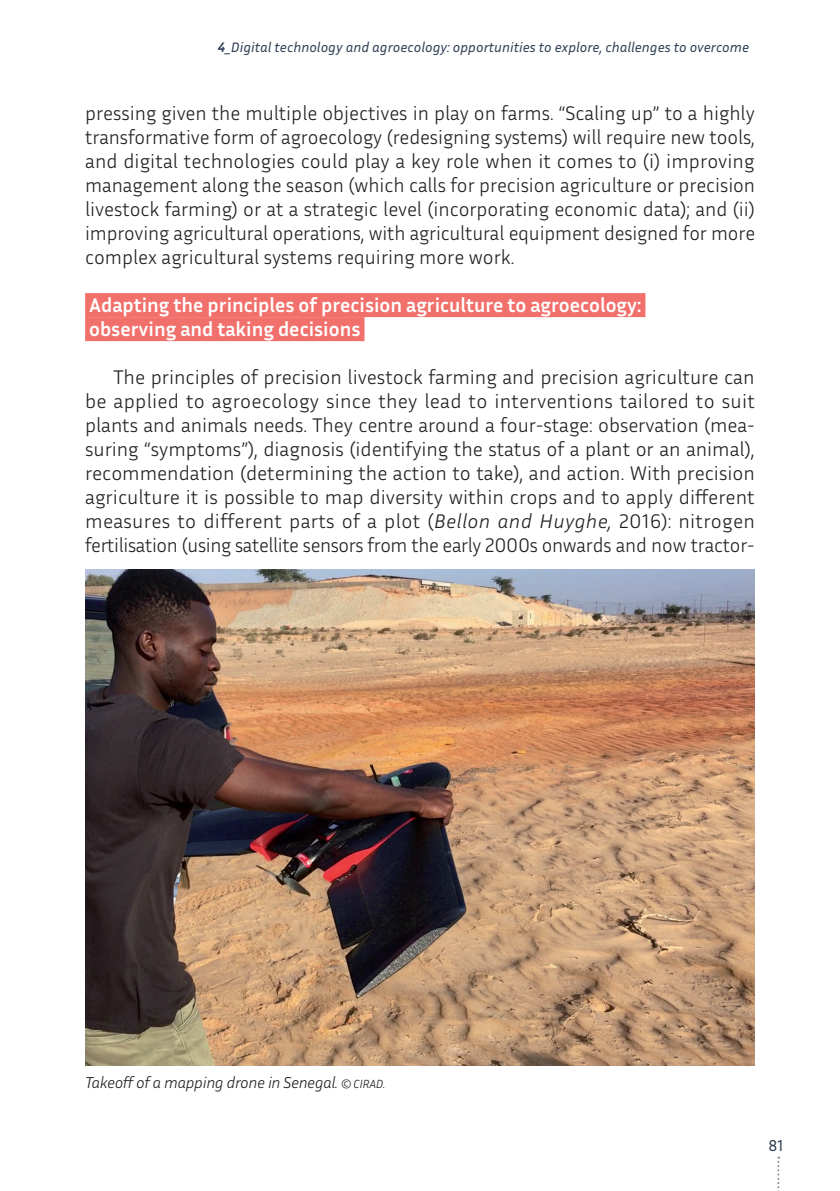
<style>
.page{position:relative;width:840px;height:1191px;background:#fff}
.page>*{position:absolute;margin:0;border:0;box-sizing:border-box;transform-origin:0 0}
.t1{font:300 20px/24px "Inria Sans";letter-spacing:-.005em;color:#231f20;text-align:justify}
.t2{font:700 20px/24px "Inria Sans";color:#fff}
.t3{font:italic 300 16px "Inria Sans";letter-spacing:-.025em;color:#231f20}
.t4{font:16px "Inria Sans";color:#304055}
.t5{font:italic 14px "Inria Sans";color:#304055}
.s1{font-weight:700}
.s2{font-style:italic}
.s3{font-size:12px}
</style>
<div class="page">
<svg style="left:777px;top:1157px;width:1px;height:34px"></svg>
<div style="left:85px;top:293px;width:560px;height:24px;background:#f2706c"></div>
<div style="left:85px;top:317px;width:279px;height:24px;background:#f2706c"></div>
<img style="left:85px;top:570px;width:669px;height:495px">
<p class="t5" style="left:218px;top:38px;width:532px"><span class="s1">4_</span>Digital technology and agroecology: opportunities to explore, challenges to overcome</p>
<p class="t1" style="left:85px;top:100px;width:671px">pressing given the multiple objectives in play on farms. “Scaling up” to a highly transformative form of agroecology (redesigning systems) will require new tools, and digital technologies could play a key role when it comes to (i) improving management along the season (which calls for precision agriculture or precision livestock farming) or at a strategic level (incorporating economic data); and (ii) improving agricultural operations, with agricultural equipment designed for more complex agricultural systems requiring more work.</p>
<p class="t2" style="left:89px;top:293px;width:553px">Adapting the principles of precision agriculture to agroecology: observing and taking decisions</p>
<p class="t1" style="left:85px;top:364px;width:671px;text-indent:28px">The principles of precision livestock farming and precision agriculture can be applied to agroecology since they lead to interventions tailored to suit plants and animals needs. They centre around a four-stage: observation (mea&shy;suring “symptoms”), diagnosis (identifying the status of a plant or an animal), recommendation (determining the action to take), and action. With precision agriculture it is possible to map diversity within crops and to apply different measures to different parts of a plot (<span class="s2">Bellon and Huyghe,</span> 2016): nitrogen fertilisation (using satellite sensors from the early 2000s onwards and now tractor-</p>
<p class="t3" style="left:85px;top:1072px;width:301px">Takeoff of a mapping drone in Senegal. <span class="s3">© CIRAD.</span></p>
<p class="t4" style="left:768px;top:1135px;width:16px">81</p>
</div>
